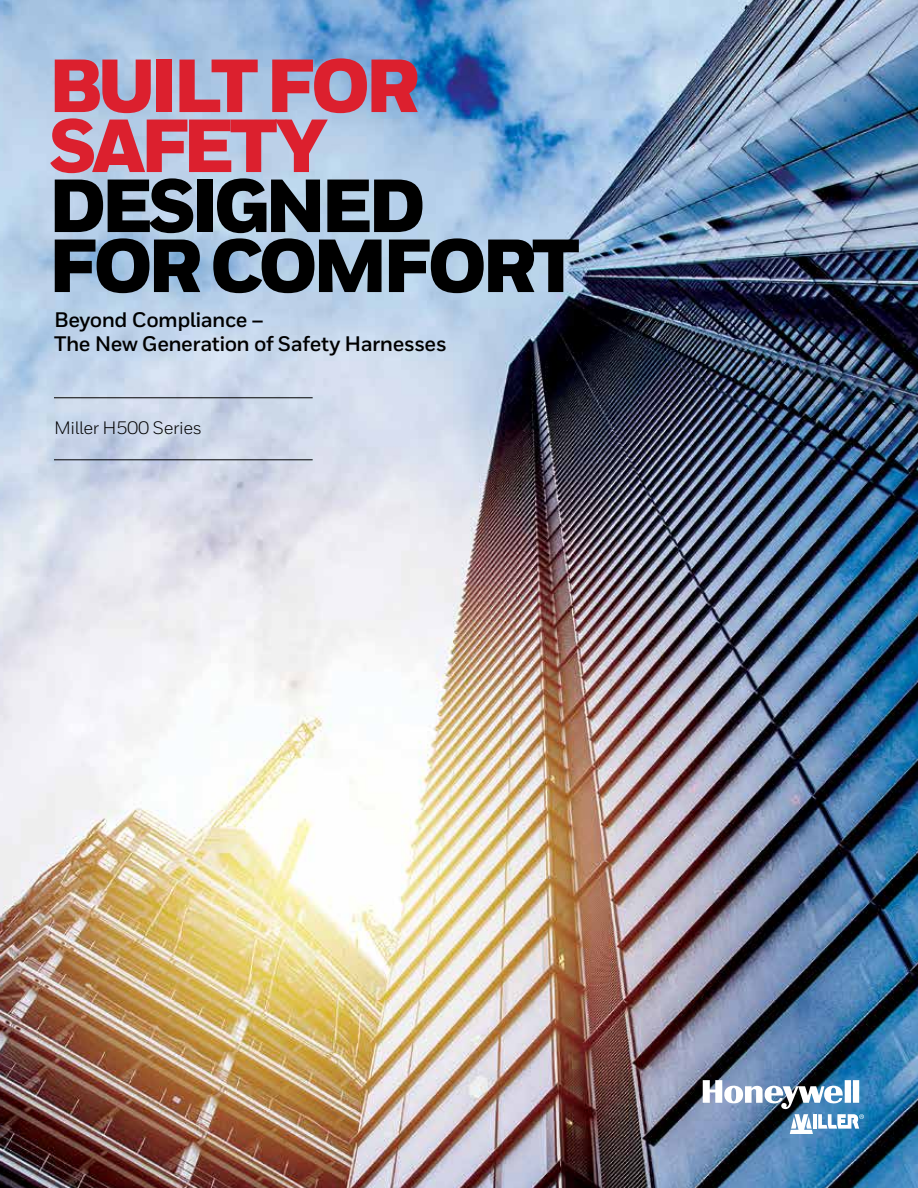
<style>
.page{position:relative;width:918px;height:1188px;background:#fff}
.page>*{position:absolute;margin:0;border:0;box-sizing:border-box;transform-origin:0 0}
.t1{font:900 75px/60px "Honeywell Sans";letter-spacing:-.07em;color:#000}
.t2{font:900 75px/60px "Honeywell Sans";letter-spacing:-.07em;color:#dc202e}
.t3{font:700 21px/24px "Honeywell Sans";letter-spacing:-.025em;color:#000}
.t4{font:18px "Honeywell Sans";letter-spacing:-.02em;color:#000}
</style>
<div class="page">
<img style="left:0;top:0;width:918px;height:1188px">
<svg style="left:703px;top:1080px;width:161px;height:54px"></svg>
<hr style="left:54px;top:397px;width:259px;height:1px;background:#000">
<hr style="left:54px;top:459px;width:259px;height:1px;background:#000">
<h1 class="t2" style="left:48px;top:59px;width:373px">BUILT FOR<br>SAFETY</h1>
<h1 class="t1" style="left:48px;top:179px;width:533px">DESIGNED<br>FOR COMFORT</h1>
<p class="t3" style="left:54px;top:309px;width:394px">Beyond Compliance –<br>The New Generation of Safety Harnesses</p>
<p class="t4" style="left:54px;top:417px;width:149px">Miller H500 Series</p>
</div>
